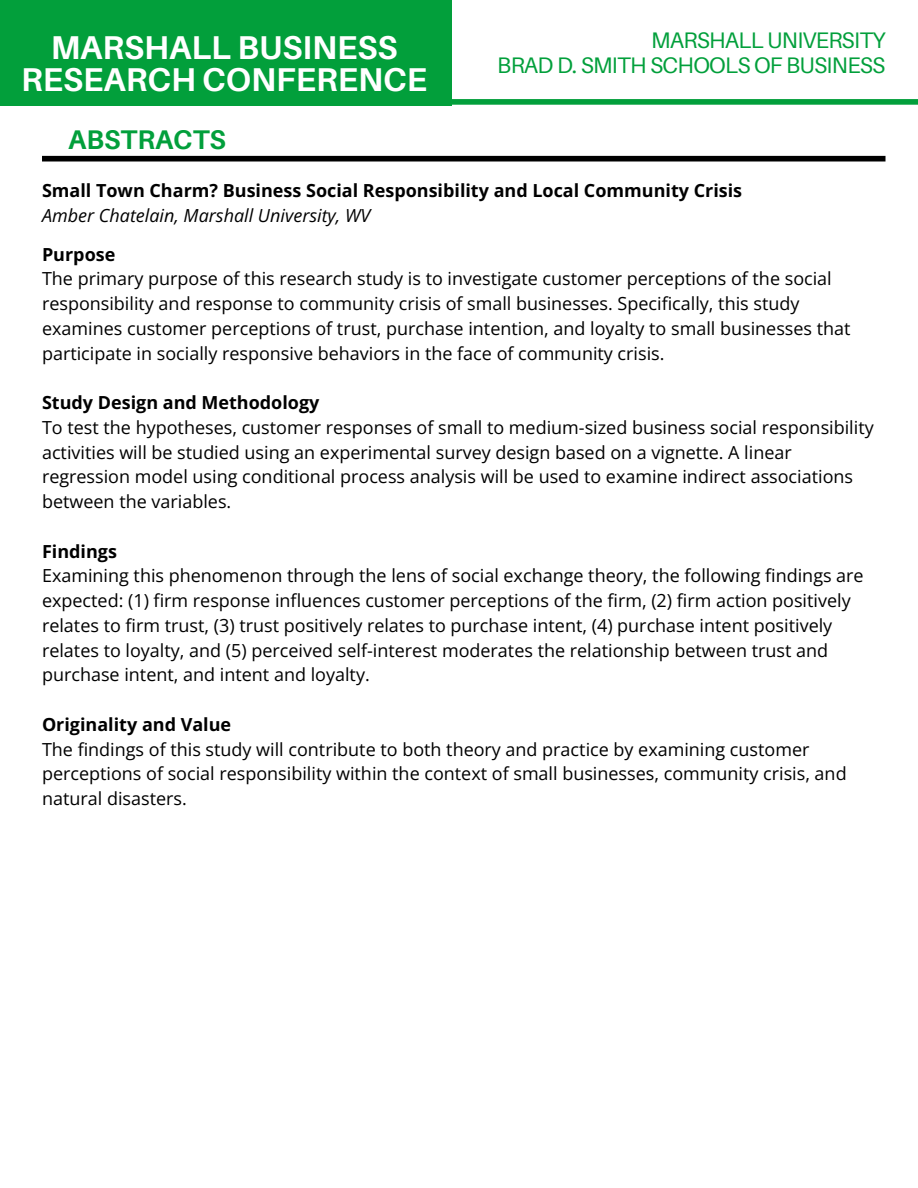
<style>
.page{position:relative;width:918px;height:1188px;background:#fff}
.page>*{position:absolute;margin:0;border:0;box-sizing:border-box;transform-origin:0 0}
.t1{font:700 33px "Aileron";color:#fff}
.t2{font:700 27px "Aileron";color:#029f3b}
.t3{font:22.5px "Aileron";letter-spacing:-.03em;color:#029f3b}
.t4{font:18px/24.8px "Open Sans";color:#000}
.t5{font:700 18px "Open Sans";color:#000}
.t6{font:italic 18px "Open Sans";color:#000}
</style>
<div class="page">
<div style="left:255px;top:99px;width:663px;height:6px;background:#029f3b"></div>
<div style="left:42px;top:156px;width:844px;height:6px;background:#000"></div>
<div style="left:0;top:0;width:452px;height:105px;background:#029f3b"></div>
<p class="t1" style="left:51px;top:27px;width:348px">MARSHALL BUSINESS</p>
<p class="t1" style="left:21px;top:59px;width:407px">RESEARCH CONFERENCE</p>
<p class="t2" style="left:68px;top:123px;width:159px">ABSTRACTS</p>
<p class="t3" style="left:651px;top:26px;width:236px">MARSHALL UNIVERSITY</p>
<p class="t3" style="left:497px;top:52px;width:390px">BRAD D. SMITH SCHOOLS OF BUSINESS</p>
<p class="t5" style="left:42px;top:178px;width:702px">Small Town Charm? Business Social Responsibility and Local Community Crisis</p>
<p class="t6" style="left:42px;top:202px;width:330px">Amber Chatelain, Marshall University, WV</p>
<p class="t5" style="left:42px;top:242px;width:75px">Purpose</p>
<p class="t4" style="left:42px;top:266px;width:810px">The primary purpose of this research study is to investigate customer perceptions of the social responsibility and response to community crisis of small businesses. Specifically, this study examines customer perceptions of trust, purchase intention, and loyalty to small businesses that participate in socially responsive behaviors in the face of community crisis.</p>
<p class="t5" style="left:42px;top:390px;width:279px">Study Design and Methodology</p>
<p class="t4" style="left:42px;top:415px;width:833px">To test the hypotheses, customer responses of small to medium-sized business social responsibility activities will be studied using an experimental survey design based on a vignette. A linear regression model using conditional process analysis will be used to examine indirect associations between the variables.</p>
<p class="t5" style="left:42px;top:539px;width:76px">Findings</p>
<p class="t4" style="left:42px;top:563px;width:823px">Examining this phenomenon through the lens of social exchange theory, the following findings are expected: (1) firm response influences customer perceptions of the firm, (2) firm action positively relates to firm trust, (3) trust positively relates to purchase intent, (4) purchase intent positively relates to loyalty, and (5) perceived self-interest moderates the relationship between trust and purchase intent, and intent and loyalty.</p>
<p class="t5" style="left:42px;top:712px;width:191px">Originality and Value</p>
<p class="t4" style="left:42px;top:736px;width:806px">The findings of this study will contribute to both theory and practice by examining customer perceptions of social responsibility within the context of small businesses, community crisis, and natural disasters.</p>
</div>
